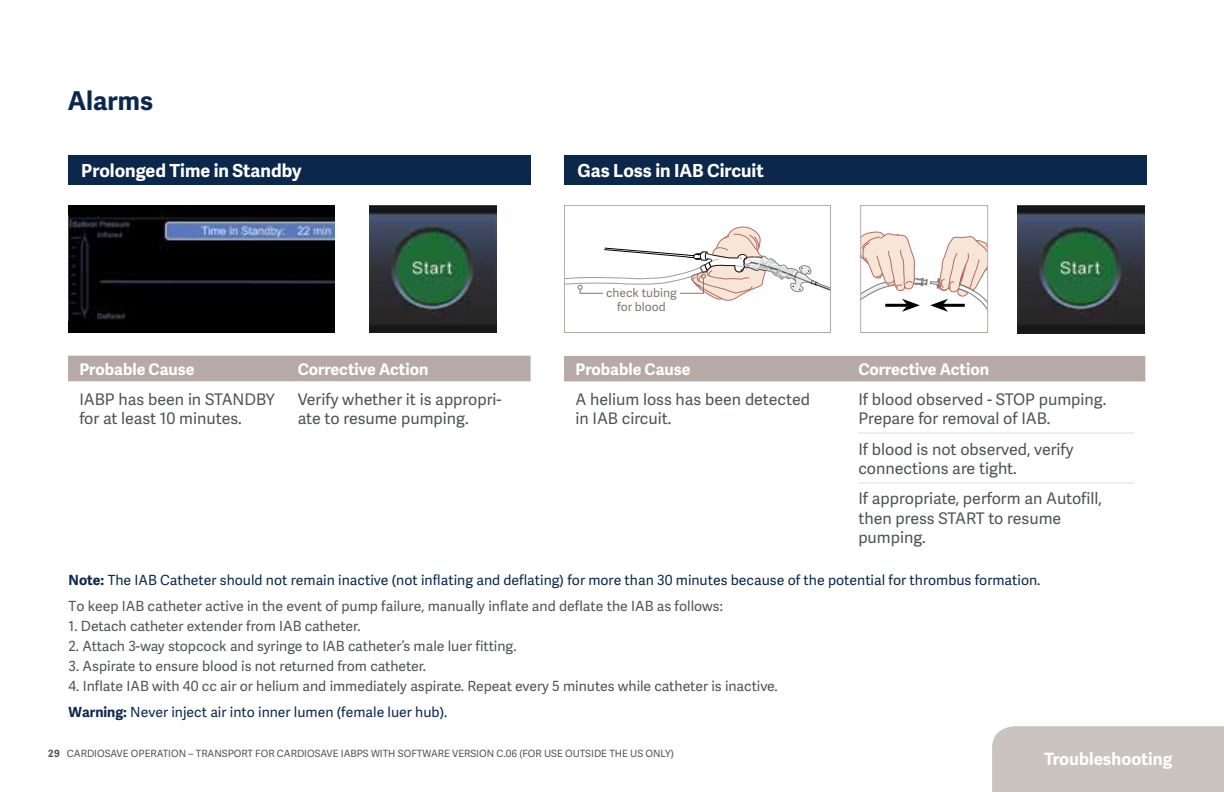
<style>
.page{position:relative;width:1224px;height:792px;background:#fff}
.page>*{position:absolute;margin:0;border:0;box-sizing:border-box;transform-origin:0 0}
.t1{font:700 26px "Adelle Sans";color:#0c274c}
.t2{font:700 18px "Adelle Sans";color:#fff}
.t3{font:700 17px "Adelle Sans";color:#fff}
.t4{font:16px/19.2px "Adelle Sans";color:#505353}
.t5{font:700 16px "Adelle Sans";color:#fff}
.t6{font:14px "Adelle Sans";color:#505353}
.t7{font:14px "Adelle Sans";color:#0c274c}
.t8{font:12px/14px "Adelle Sans";color:#807673;text-align:center}
.t9{font:10px "Adelle Sans";color:#505353}
.s1{font-weight:700}
</style>
<div class="page">
<img style="left:68px;top:205px;width:266px;height:127px">
<div style="left:68px;top:155px;width:462px;height:30px;background:#0c274c"></div>
<div style="left:564px;top:155px;width:583px;height:30px;background:#0c274c"></div>
<div style="left:68px;top:356px;width:463px;height:25px;background:#b6aaa7"></div>
<div style="left:564px;top:356px;width:581px;height:25px;background:#b6aaa7"></div>
<hr style="left:858px;top:433px;width:276px;height:1px;background:#e2dddb">
<hr style="left:858px;top:482px;width:276px;height:1px;background:#e2dddb">
<div style="left:564px;top:205px;width:267px;height:128px;border:1px solid #b6aaa7"></div>
<svg style="left:564px;top:226px;width:267px;height:75px"></svg>
<img style="left:369px;top:205px;width:127px;height:127px">
<img style="left:1018px;top:205px;width:127px;height:128px">
<svg style="left:862px;top:231px;width:124px;height:81px"></svg>
<div style="left:860px;top:205px;width:128px;height:128px;border:1px solid #b6aaa7"></div>
<div style="left:992px;top:726px;width:232px;height:66px;background:#cbc3c0"></div>
<h1 class="t1" style="left:68px;top:82px;width:87px">Alarms</h1>
<p class="t2" style="left:81px;top:158px;width:222px">Prolonged Time in Standby</p>
<p class="t2" style="left:578px;top:158px;width:188px">Gas Loss in IAB Circuit</p>
<p class="t5" style="left:79px;top:357px;width:117px">Probable Cause</p>
<p class="t5" style="left:298px;top:357px;width:132px">Corrective Action</p>
<p class="t4" style="left:79px;top:389px;width:197px">IABP has been in STANDBY for at least 10 minutes.</p>
<p class="t4" style="left:298px;top:389px;width:205px">Verify whether it is appropri&shy;ate to resume pumping.</p>
<p class="t8" style="left:606px;top:286px;width:72px">check tubing for blood</p>
<p class="t5" style="left:575px;top:357px;width:117px">Probable Cause</p>
<p class="t5" style="left:858px;top:357px;width:132px">Corrective Action</p>
<p class="t4" style="left:575px;top:389px;width:236px">A helium loss has been detected in IAB circuit.</p>
<p class="t4" style="left:858px;top:389px;width:249px">If blood observed - STOP pumping.<br>Prepare for removal of IAB.</p>
<p class="t4" style="left:858px;top:439px;width:217px">If blood is not observed, verify connections are tight.</p>
<p class="t4" style="left:858px;top:489px;width:245px">If appropriate, perform an Autofill, then press START to resume pumping.</p>
<p class="t7" style="left:69px;top:570px;width:973px"><span class="s1">Note:</span> The IAB Catheter should not remain inactive (not inflating and deflating) for more than 30 minutes because of the potential for thrombus formation.</p>
<p class="t6" style="left:69px;top:596px;width:656px">To keep IAB catheter active in the event of pump failure, manually inflate and deflate the IAB as follows:</p>
<p class="t6" style="left:69px;top:616px;width:293px">1. Detach catheter extender from IAB catheter.</p>
<p class="t6" style="left:69px;top:636px;width:449px">2. Attach 3-way stopcock and syringe to IAB catheter’s male luer fitting.</p>
<p class="t6" style="left:69px;top:656px;width:359px">3. Aspirate to ensure blood is not returned from catheter.</p>
<p class="t6" style="left:69px;top:676px;width:711px">4. Inflate IAB with 40 cc air or helium and immediately aspirate. Repeat every 5 minutes while catheter is inactive.</p>
<p class="t7" style="left:69px;top:703px;width:380px"><span class="s1">Warning:</span> Never inject air into inner lumen (female luer hub).</p>
<p class="t9" style="left:48px;top:747px;width:627px"><span class="s1">29</span> CARDIOSAVE OPERATION – TRANSPORT FOR CARDIOSAVE IABPS WITH SOFTWARE VERSION C.06 (FOR USE OUTSIDE THE US ONLY)</p>
<p class="t3" style="left:1044px;top:747px;width:130px">Troubleshooting</p>
</div>
